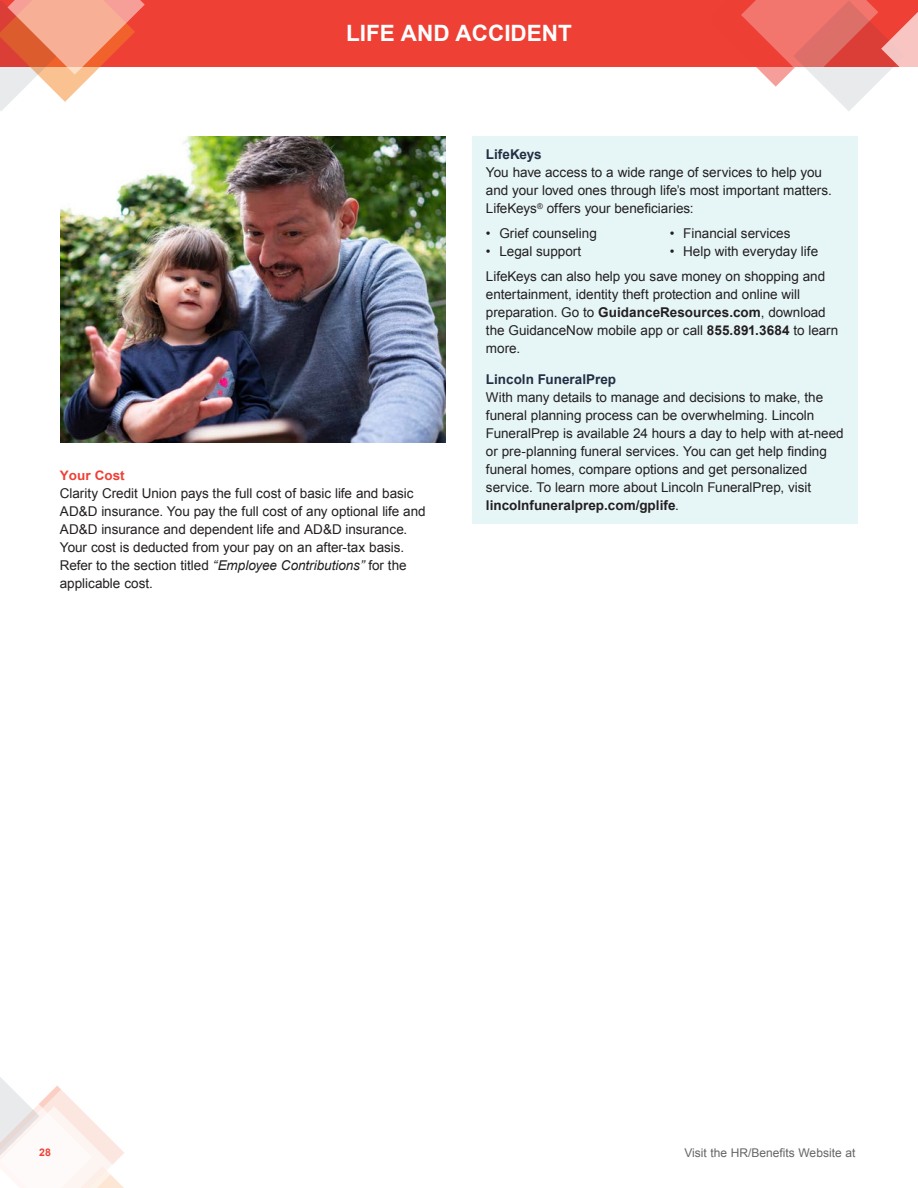
<style>
.page{position:relative;width:918px;height:1188px;background:#fff}
.page>*{position:absolute;margin:0;border:0;box-sizing:border-box;transform-origin:0 0}
.Body_text{font:700 22.5px "Arial";color:#fff}
.Table_Text{font:13.5px/18px "Arial";letter-spacing:-.005em;color:#231f20}
.t1{font:700 13.5px "Arial";color:#242f43}
.Heading_1{font:700 13.05px "Arial";color:#ee4035}
.t2{font:12px "Arial";color:#666564}
.t3{font:700 10.5px "Arial";color:#ee4035}
.s1{font-style:italic}
.s2{font-weight:700}
</style>
<div class="page">
<div style="left:0;top:0;width:918px;height:66px;background:#ee4035"></div>
<svg style="left:0;top:1077px;width:124px;height:111px"></svg>
<div style="left:472px;top:136px;width:386px;height:388px;background:#e6f6f7"></div>
<img style="left:60px;top:136px;width:386px;height:307px">
<svg style="left:0;top:0;width:145px;height:111px"></svg>
<svg style="left:708px;top:0;width:210px;height:111px"></svg>
<p class="Body_text" style="left:346px;top:19px;width:227px">LIFE AND ACCIDENT</p>
<p class="Heading_1" style="left:60px;top:467px;width:66px">Your Cost</p>
<p class="Table_Text" style="left:60px;top:484px;width:367px">Clarity Credit Union pays the full cost of basic life and basic AD&amp;D insurance. You pay the full cost of any optional life and AD&amp;D insurance and dependent life and AD&amp;D insurance.<br>Your cost is deducted from your pay on an after-tax basis.<br>Refer to the section titled <span class="s1">“Employee Contributions”</span> for the applicable cost.</p>
<p class="t1" style="left:486px;top:146px;width:57px">LifeKeys</p>
<p class="Table_Text" style="left:486px;top:164px;width:347px">You have access to a wide range of services to help you and your loved ones through life’s most important matters.<br>LifeKeys<sup>®</sup> offers your beneficiaries:</p>
<p class="Table_Text" style="left:486px;top:225px;width:113px">• Grief counseling</p>
<p class="Table_Text" style="left:486px;top:243px;width:97px">• Legal support</p>
<p class="Table_Text" style="left:670px;top:225px;width:122px">• Financial services</p>
<p class="Table_Text" style="left:670px;top:243px;width:150px">• Help with everyday life</p>
<p class="Table_Text" style="left:486px;top:267px;width:354px">LifeKeys can also help you save money on shopping and entertainment, identity theft protection and online will preparation. Go to <span class="s2">GuidanceResources.com</span>, download the GuidanceNow mobile app or call <span class="s2">855.891.3684</span> to learn more.</p>
<p class="t1" style="left:486px;top:371px;width:132px">Lincoln FuneralPrep</p>
<p class="Table_Text" style="left:486px;top:389px;width:359px">With many details to manage and decisions to make, the funeral planning process can be overwhelming. Lincoln FuneralPrep is available 24 hours a day to help with at-need or pre-planning funeral services. You can get help finding funeral homes, compare options and get personalized service. To learn more about Lincoln FuneralPrep, visit <span class="s2">lincolnfuneralprep.com/gplife</span>.</p>
<p class="t3" style="left:39px;top:1146px;width:13px">28</p>
<p class="t2" style="left:684px;top:1145px;width:172px">Visit the HR/Benefits Website at</p>
</div>
